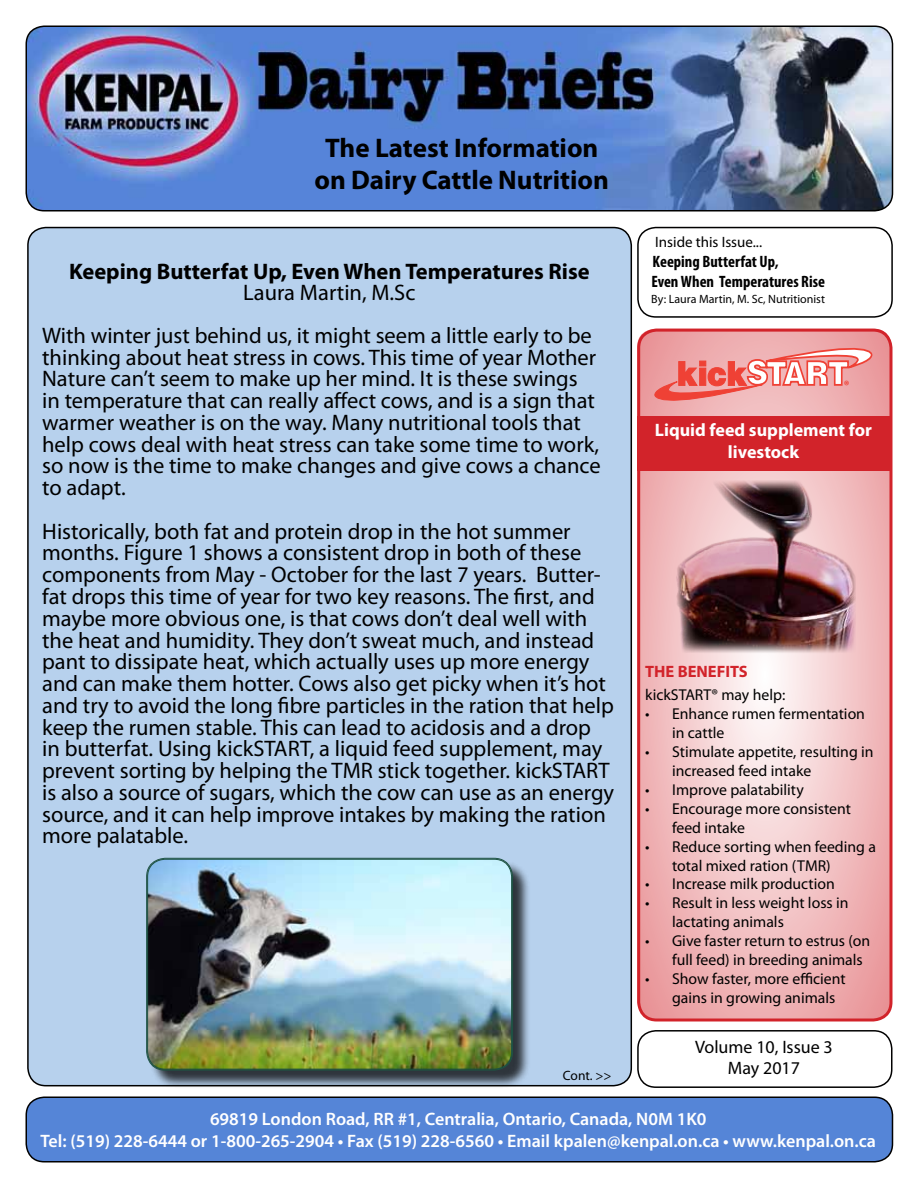
<style>
.page{position:relative;width:918px;height:1188px;background:#fff}
.page>*{position:absolute;margin:0;border:0;box-sizing:border-box;transform-origin:0 0}
.t1{font:700 27px/32.4px "Myriad Pro";color:#000;text-align:center}
.t2{font:22.5px/21.8px "Myriad Pro";color:#000}
.t3{font:700 22.5px "Myriad Pro";color:#000}
.t4{font:600 18px/21.6px "Myriad Pro";color:#fff;text-align:center}
.t5{font:700 18px/21.6px "Myriad Pro";color:#fff;text-align:center}
.t6{font:18px/21.6px "Myriad Pro";color:#000;text-align:center}
.t7{font:700 condensed 16.5px/19.8px "Myriad Pro";color:#000}
.t8{font:700 16.5px "Myriad Pro";color:#d2232a}
.t9{font:15.75px/18.9px "Myriad Pro";color:#000}
.t10{font:15px "Myriad Pro";color:#000}
.t11{font:700 13.65px "Myriad Pro";color:#ef4135;scale:.91 1}
.t12{font:13.5px "Myriad Pro";color:#000}
.t13{font:12px "Myriad Pro";color:#000}
</style>
<div class="page">
<div style="left:28px;top:228px;width:603px;height:858px;background:#b7d1ed;border-radius:18px"></div>
<img style="left:26px;top:26px;width:866px;height:185px">
<div style="left:26px;top:26px;width:867px;height:186px;border:2px solid #000;border-radius:18px"></div>
<div style="left:26px;top:1097px;width:866px;height:65px;background:#5585d7;border-radius:18px"></div>
<div style="left:26px;top:1096px;width:867px;height:66px;border:2px solid #000;border-radius:18px"></div>
<div style="left:637px;top:227px;width:256px;height:91px;border:2px solid #010000;border-radius:18px"></div>
<div style="left:637px;top:1030px;width:255px;height:58px;border:2px solid #010000;border-radius:18px"></div>
<div style="left:149px;top:860px;width:382px;height:229px;background:#000;opacity:.75"></div>
<img style="left:147px;top:859px;width:365px;height:211px">
<div style="left:147px;top:859px;width:365px;height:210px;border:1px solid #1e5344;border-radius:18px"></div>
<svg style="left:637px;top:329px;width:255px;height:690px;background:#f1bfc1"></svg>
<svg style="left:655px;top:348px;width:217px;height:52px;background:#f09a98"></svg>
<div style="left:637px;top:417px;width:253px;height:54px;background:#d2232a"></div>
<img style="left:671px;top:480px;width:185px;height:173px">
<div style="left:637px;top:329px;width:255px;height:693px;border:3px solid #d2232a;border-radius:18px"></div>
<p class="t1" style="left:314px;top:131px;width:296px">The Latest Information on Dairy Cattle Nutrition</p>
<p class="t3" style="left:69px;top:257px;width:522px">Keeping Butterfat Up, Even When Temperatures Rise</p>
<p class="t2" style="left:42px;top:271px;width:551px;line-height:42.8px;text-indent:201px">Laura Martin, M.Sc<br>With winter just behind us, it might seem a little early to be</p>
<p class="t2" style="left:42px;top:346px;width:560px">thinking about heat stress in cows. This time of year Mother Nature can’t seem to make up her mind. It is these swings in temperature that can really affect cows, and is a sign that warmer weather is on the way. Many nutritional tools that help cows deal with heat stress can take some time to work, so now is the time to make changes and give cows a chance to adapt.</p>
<p class="t2" style="left:42px;top:520px;width:574px">Historically, both fat and protein drop in the hot summer months. Figure 1 shows a consistent drop in both of these components from May - October for the last 7 years. Butter&shy;fat drops this time of year for two key reasons. The first, and maybe more obvious one, is that cows don’t deal well with the heat and humidity. They don’t sweat much, and instead pant to dissipate heat, which actually uses up more energy and can make them hotter. Cows also get picky when it’s hot and try to avoid the long fibre particles in the ration that help keep the rumen stable. This can lead to acidosis and a drop in butterfat. Using kickSTART, a liquid feed supplement, may prevent sorting by helping the TMR stick together. kickSTART is also a source of sugars, which the cow can use as an energy source, and it can help improve intakes by making the ration more palatable.</p>
<p class="t12" style="left:563px;top:1068px;width:50px">Cont. &gt;&gt;</p>
<p class="t10" style="left:655px;top:233px;width:108px">Inside this Issue...</p>
<p class="t7" style="left:651px;top:251px;width:175px">Keeping Butterfat Up,<br>Even When Temperatures Rise</p>
<p class="t13" style="left:651px;top:292px;width:175px">By: Laura Martin, M. Sc, Nutritionist</p>
<p class="t11" style="left:844px;top:377px;width:8px">®</p>
<p class="t5" style="left:655px;top:419px;width:219px">Liquid feed supplement for livestock</p>
<p class="t8" style="left:645px;top:661px;width:104px">THE BENEFITS</p>
<p class="t9" style="left:645px;top:685px;width:142px">kickSTART® may help:</p>
<p class="t9" style="left:672px;top:704px;width:194px;text-indent:-27px">• Enhance rumen fermentation in cattle</p>
<p class="t9" style="left:672px;top:742px;width:203px;text-indent:-27px">• Stimulate appetite, resulting in increased feed intake</p>
<p class="t9" style="left:645px;top:780px;width:160px">• Improve palatability</p>
<p class="t9" style="left:672px;top:799px;width:180px;text-indent:-27px">• Encourage more consistent feed intake</p>
<p class="t9" style="left:672px;top:837px;width:205px;text-indent:-27px">• Reduce sorting when feeding a total mixed ration (TMR)</p>
<p class="t9" style="left:645px;top:874px;width:191px">• Increase milk production</p>
<p class="t9" style="left:672px;top:893px;width:178px;text-indent:-27px">• Result in less weight loss in lactating animals</p>
<p class="t9" style="left:672px;top:931px;width:200px;text-indent:-27px">• Give faster return to estrus (on full feed) in breeding animals</p>
<p class="t9" style="left:672px;top:969px;width:175px;text-indent:-27px">• Show faster, more efficient gains in growing animals</p>
<p class="t6" style="left:695px;top:1035px;width:139px">Volume 10, Issue 3<br>May 2017</p>
<p class="t4" style="left:41px;top:1108px;width:837px">69819 London Road, RR #1, Centralia, Ontario, Canada, N0M 1K0<br>Tel: (519) 228-6444 or 1-800-265-2904 • Fax (519) 228-6560 • Email kpalen@kenpal.on.ca • www.kenpal.on.ca</p>
</div>
